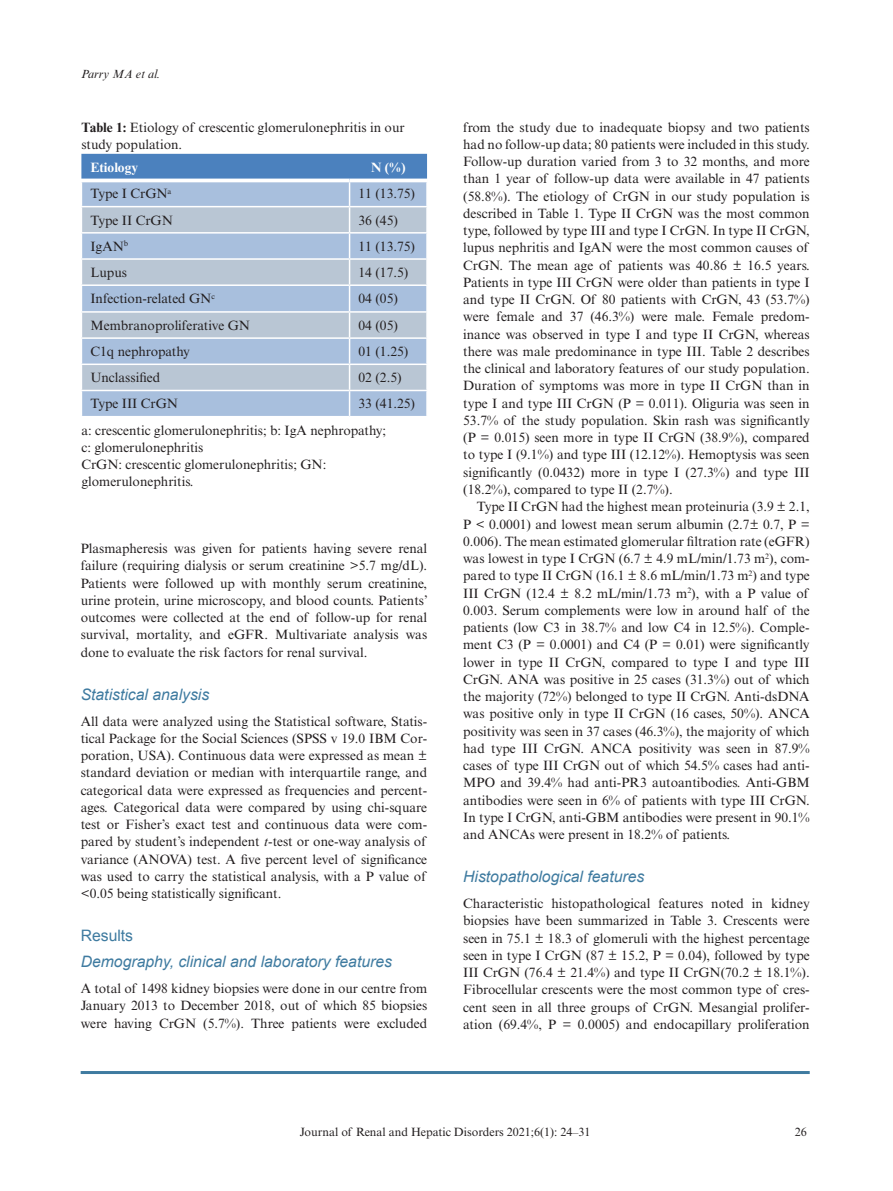
<style>
.page{position:relative;width:893px;height:1191px;background:#fff}
.page>*{position:absolute;margin:0;border:0;box-sizing:border-box;transform-origin:0 0}
.t1{font:italic 15.75px "Arial";color:#3f7ba0}
.t2{font:15.75px "Arial";color:#3f7ba0}
.TX{font:13.5px/17.2px "Times New Roman MT Std";color:#231f20;text-align:justify}
.TXI{font:13.5px/17.2px "Times New Roman MT Std";color:#231f20;text-align:justify}
.TB{font:13.5px/17.2px "Times New Roman MT Std";color:#231f20}
.TT{font:13.5px/17.2px "Times New Roman MT Std";color:#231f20}
.TCH{font:700 13.5px "Times New Roman MT Std";color:#fff}
.t3{font:12px "Times New Roman MT Std";color:#231f20}
.t4{font:italic 12px "Times New Roman MT Std";color:#231f20}
.s1{font-weight:700}
.s2{font-style:italic}
</style>
<div class="page">
<hr style="left:81px;top:1071px;width:729px;height:3px;background:#3f7ba0">
<svg style="left:81px;top:154px;width:346px;height:262px;background:#abbfd8"></svg>
<hr style="left:350px;top:363px;width:78px;height:2px;background:#fff">
<hr style="left:426px;top:365px;width:2px;height:25px;background:#fff">
<hr style="left:81px;top:390px;width:269px;height:1px;background:#fff">
<hr style="left:350px;top:390px;width:78px;height:1px;background:#fff">
<p class="t4" style="left:81px;top:67px;width:81px">Parry MA et al.</p>
<p class="TT" style="left:81px;top:119px;width:325px"><span class="s1">Table 1:</span> Etiology of crescentic glomerulonephritis in our study population.</p>
<p class="TCH" style="left:90px;top:159px;width:49px">Etiology</p>
<p class="TCH" style="left:371px;top:159px;width:36px">N (%)</p>
<p class="TB" style="left:90px;top:185px;width:83px">Type I CrGN<sup>a</sup></p>
<p class="TB" style="left:359px;top:185px;width:58px">11 (13.75)</p>
<p class="TB" style="left:90px;top:211px;width:84px">Type II CrGN</p>
<p class="TB" style="left:359px;top:211px;width:41px">36 (45)</p>
<p class="TB" style="left:90px;top:237px;width:39px">IgAN<sup>b</sup></p>
<p class="TB" style="left:359px;top:237px;width:58px">11 (13.75)</p>
<p class="TB" style="left:90px;top:264px;width:38px">Lupus</p>
<p class="TB" style="left:359px;top:264px;width:51px">14 (17.5)</p>
<p class="TB" style="left:90px;top:290px;width:126px">Infection-related GN<sup>c</sup></p>
<p class="TB" style="left:359px;top:290px;width:41px">04 (05)</p>
<p class="TB" style="left:90px;top:317px;width:161px">Membranoproliferative GN</p>
<p class="TB" style="left:359px;top:317px;width:41px">04 (05)</p>
<p class="TB" style="left:90px;top:343px;width:101px">C1q nephropathy</p>
<p class="TB" style="left:359px;top:343px;width:51px">01 (1.25)</p>
<p class="TB" style="left:90px;top:369px;width:71px">Unclassified</p>
<p class="TB" style="left:359px;top:369px;width:45px">02 (2.5)</p>
<p class="TB" style="left:90px;top:395px;width:89px">Type III CrGN</p>
<p class="TB" style="left:359px;top:395px;width:58px">33 (41.25)</p>
<p class="TB" style="left:81px;top:421px;width:306px">a: crescentic glomerulonephritis; b: IgA nephropathy; c: glomerulonephritis</p>
<p class="TB" style="left:81px;top:456px;width:246px">CrGN: crescentic glomerulonephritis; GN: glomerulonephritis.</p>
<p class="TXI" style="left:81px;top:540px;width:349px">Plasmapheresis was given for patients having severe renal failure (requiring dialysis or serum creatinine &gt;5.7 mg/dL).<br>Patients were followed up with monthly serum creatinine, urine protein, urine microscopy, and blood counts. Patients’ outcomes were collected at the end of follow-up for renal survival, mortality, and eGFR. Multivariate analysis was done to evaluate the risk factors for renal survival.</p>
<h2 class="t1" style="left:81px;top:684px;width:130px">Statistical analysis</h2>
<p class="TX" style="left:81px;top:712px;width:348px">All data were analyzed using the Statistical software, Statis&shy;tical Package for the Social Sciences (SPSS v 19.0 IBM Cor&shy;poration, USA). Continuous data were expressed as mean ± standard deviation or median with interquartile range, and categorical data were expressed as frequencies and percent&shy;ages. Categorical data were compared by using chi-square test or Fisher’s exact test and continuous data were com&shy;pared by student’s independent <span class="s2">t</span>-test or one-way analysis of variance (ANOVA) test. A five percent level of significance was used to carry the statistical analysis, with a P value of &lt;0.05 being statistically significant.</p>
<h1 class="t2" style="left:81px;top:925px;width:54px">Results</h1>
<h2 class="t1" style="left:81px;top:951px;width:313px">Demography, clinical and laboratory features</h2>
<p class="TX" style="left:81px;top:980px;width:348px">A total of 1498 kidney biopsies were done in our centre from January 2013 to December 2018, out of which 85 biopsies were having CrGN (5.7%). Three patients were excluded</p>
<p class="TX" style="left:463px;top:118px;width:348px">from the study due to inadequate biopsy and two patients had no follow-up data; 80 patients were included in this study.<br>Follow-up duration varied from 3 to 32 months, and more than 1 year of follow-up data were available in 47 patients (58.8%). The etiology of CrGN in our study population is described in Table 1. Type II CrGN was the most common type, followed by type III and type I CrGN. In type II CrGN, lupus nephritis and IgAN were the most common causes of CrGN. The mean age of patients was 40.86 ± 16.5 years.<br>Patients in type III CrGN were older than patients in type I and type II CrGN. Of 80 patients with CrGN, 43 (53.7%) were female and 37 (46.3%) were male. Female predom&shy;inance was observed in type I and type II CrGN, whereas there was male predominance in type III. Table 2 describes the clinical and laboratory features of our study population.<br>Duration of symptoms was more in type II CrGN than in type I and type III CrGN (P = 0.011). Oliguria was seen in 53.7% of the study population. Skin rash was significantly (P = 0.015) seen more in type II CrGN (38.9%), compared to type I (9.1%) and type III (12.12%). Hemoptysis was seen significantly (0.0432) more in type I (27.3%) and type III (18.2%), compared to type II (2.7%).</p>
<p class="TXI" style="left:463px;top:498px;width:348px;text-indent:14px">Type II CrGN had the highest mean proteinuria (3.9 ± 2.1, P &lt; 0.0001) and lowest mean serum albumin (2.7± 0.7, P = 0.006). The mean estimated glomerular filtration rate (eGFR) was lowest in type I CrGN (6.7 ± 4.9 mL/min/1.73 m<sup>2</sup>), com&shy;pared to type II CrGN (16.1 ± 8.6 mL/min/1.73 m<sup>2</sup>) and type III CrGN (12.4 ± 8.2 mL/min/1.73 m<sup>2</sup>), with a P value of 0.003. Serum complements were low in around half of the patients (low C3 in 38.7% and low C4 in 12.5%). Comple&shy;ment C3 (P = 0.0001) and C4 (P = 0.01) were significantly lower in type II CrGN, compared to type I and type III CrGN. ANA was positive in 25 cases (31.3%) out of which the majority (72%) belonged to type II CrGN. Anti-dsDNA was positive only in type II CrGN (16 cases, 50%). ANCA positivity was seen in 37 cases (46.3%), the majority of which had type III CrGN. ANCA positivity was seen in 87.9% cases of type III CrGN out of which 54.5% cases had anti-MPO and 39.4% had anti-PR3 autoantibodies. Anti-GBM antibodies were seen in 6% of patients with type III CrGN.<br>In type I CrGN, anti-GBM antibodies were present in 90.1% and ANCAs were present in 18.2% of patients.</p>
<h2 class="t1" style="left:463px;top:866px;width:183px">Histopathological features</h2>
<p class="TX" style="left:463px;top:895px;width:348px">Characteristic histopathological features noted in kidney biopsies have been summarized in Table 3. Crescents were seen in 75.1 ± 18.3 of glomeruli with the highest percentage seen in type I CrGN (87 ± 15.2, P = 0.04), followed by type III CrGN (76.4 ± 21.4%) and type II CrGN(70.2 ± 18.1%).<br>Fibrocellular crescents were the most common type of cres&shy;cent seen in all three groups of CrGN. Mesangial prolifer&shy;ation (69.4%, P = 0.0005) and endocapillary proliferation</p>
<p class="t3" style="left:300px;top:1124px;width:292px">Journal of Renal and Hepatic Disorders 2021;6(1): 24–31</p>
<p class="t3" style="left:795px;top:1124px;width:13px">26</p>
</div>
